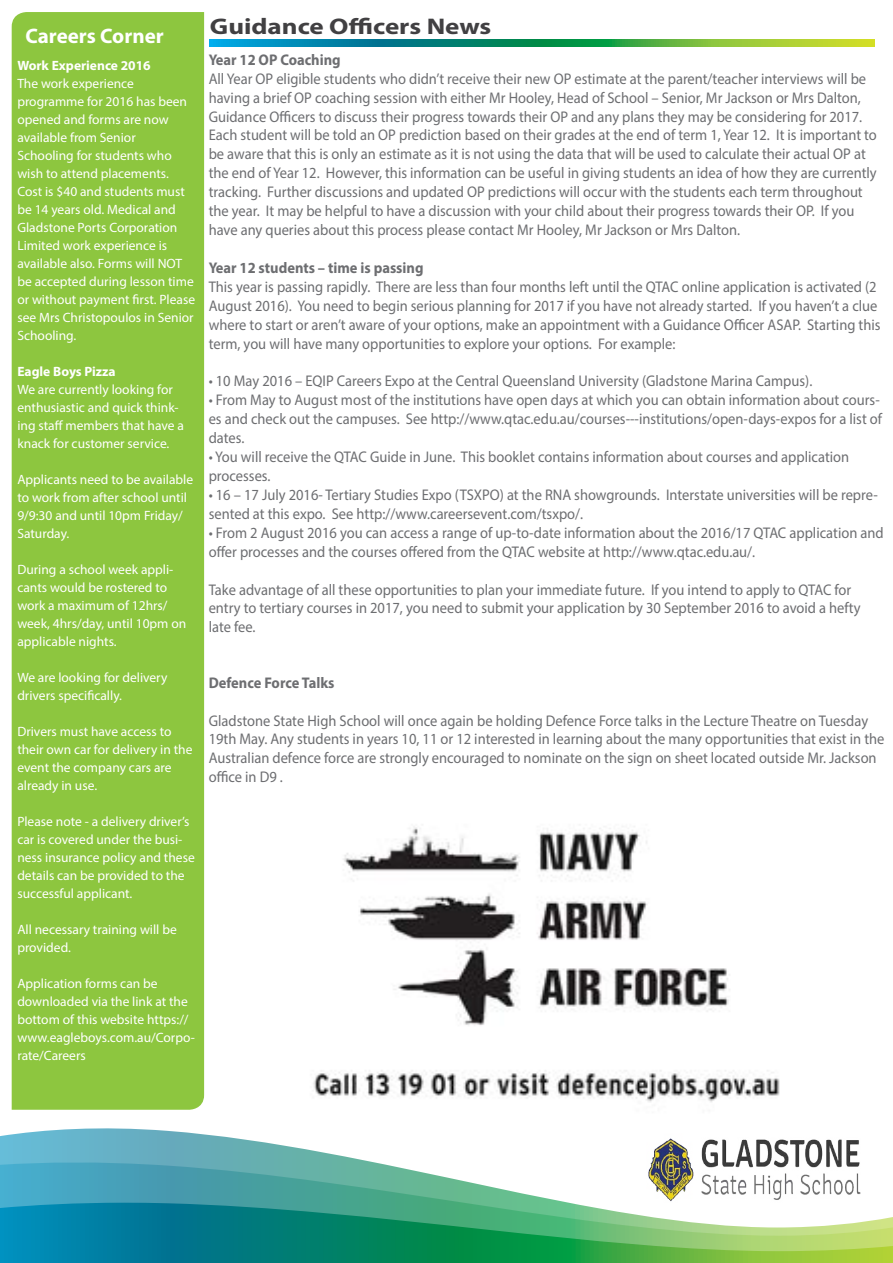
<style>
.page{position:relative;width:893px;height:1263px;background:#fff}
.page>*{position:absolute;margin:0;border:0;box-sizing:border-box;transform-origin:0 0}
.t1{font:700 22.65px "Myriad Pro";color:#414042;scale:1.19 1}
.t2{font:700 21px "Myriad Pro";color:#fff}
.t3{font:15.45px/18.9px "Myriad Pro";color:#6d6e71;scale:.94 1}
.t4{font:700 15.45px "Myriad Pro";color:#6d6e71;scale:.94 1}
.t5{font:13.5px/18px "Myriad Pro";color:#fff}
.t6{font:700 13.5px "Myriad Pro";color:#fff}
</style>
<div class="page">
<div style="left:12px;top:12px;width:192px;height:1098px;background:#8dc63f"></div>
<svg style="left:0;top:1128px;width:367px;height:33px"></svg>
<svg style="left:0;top:1161px;width:893px;height:102px"></svg>
<svg style="left:210px;top:40px;width:665px;height:7px;background:#38a067"></svg>
<img style="left:646px;top:1138px;width:214px;height:64px">
<img style="left:214px;top:826px;width:566px;height:306px">
<h2 class="t2" style="left:26px;top:22px;width:140px">Careers Corner</h2>
<p class="t6" style="left:17px;top:57px;width:135px">Work Experience 2016</p>
<p class="t5" style="left:17px;top:74px;width:179px">The work experience programme for 2016 has been opened and forms are now available from Senior<br>Schooling for students who wish to attend placements.<br>Cost is $40 and students must be 14 years old. Medical and<br>Gladstone Ports Corporation<br>Limited work experience is available also. Forms will NOT be accepted during lesson time or without payment first. Please see Mrs Christopoulos in Senior<br>Schooling.</p>
<p class="t6" style="left:17px;top:363px;width:100px">Eagle Boys Pizza</p>
<p class="t5" style="left:17px;top:380px;width:168px">We are currently looking for enthusiastic and quick think&shy;ing staff members that have a knack for customer service.</p>
<p class="t5" style="left:17px;top:470px;width:177px">Applicants need to be available to work from after school until<br>9/9:30 and until 10pm Friday/<br>Saturday.</p>
<p class="t5" style="left:17px;top:560px;width:170px">During a school week appli&shy;cants would be rostered to work a maximum of 12hrs/ week, 4hrs/day, until 10pm on applicable nights.</p>
<p class="t5" style="left:17px;top:668px;width:152px">We are looking for delivery drivers specifically.</p>
<p class="t5" style="left:17px;top:722px;width:177px">Drivers must have access to their own car for delivery in the event the company cars are already in use.</p>
<p class="t5" style="left:17px;top:812px;width:179px">Please note - a delivery driver’s car is covered under the busi&shy;ness insurance policy and these details can be provided to the successful applicant.</p>
<p class="t5" style="left:17px;top:920px;width:161px">All necessary training will be provided.</p>
<p class="t5" style="left:17px;top:974px;width:179px">Application forms can be downloaded via the link at the bottom of this website https:// www.eagleboys.com.au/Corpo&shy;rate/Careers</p>
<h1 class="t1" style="left:210px;top:12px;width:238px">Guidance Officers News</h1>
<p class="t4" style="left:209px;top:49px;width:142px">Year 12 OP Coaching</p>
<p class="t3" style="left:209px;top:69px;width:712px">All Year OP eligible students who didn’t receive their new OP estimate at the parent/teacher interviews will be having a brief OP coaching session with either Mr Hooley, Head of School – Senior, Mr Jackson or Mrs Dalton, Guidance Officers to discuss their progress towards their OP and any plans they may be considering for 2017.<br>Each student will be told an OP prediction based on their grades at the end of term 1, Year 12. It is important to be aware that this is only an estimate as it is not using the data that will be used to calculate their actual OP at the end of Year 12. However, this information can be useful in giving students an idea of how they are currently tracking. Further discussions and updated OP predictions will occur with the students each term throughout the year. It may be helpful to have a discussion with your child about their progress towards their OP. If you have any queries about this process please contact Mr Hooley, Mr Jackson or Mrs Dalton.</p>
<p class="t4" style="left:209px;top:258px;width:230px">Year 12 students – time is passing</p>
<p class="t3" style="left:209px;top:277px;width:716px">This year is passing rapidly. There are less than four months left until the QTAC online application is activated (2<br>August 2016). You need to begin serious planning for 2017 if you have not already started. If you haven’t a clue where to start or aren’t aware of your options, make an appointment with a Guidance Officer ASAP. Starting this term, you will have many opportunities to explore your options. For example:</p>
<p class="t3" style="left:209px;top:371px;width:644px">• 10 May 2016 – EQIP Careers Expo at the Central Queensland University (Gladstone Marina Campus).</p>
<p class="t3" style="left:209px;top:390px;width:718px">• From May to August most of the institutions have open days at which you can obtain information about cours&shy;es and check out the campuses. See http://www.qtac.edu.au/courses---institutions/open-days-expos for a list of dates.</p>
<p class="t3" style="left:209px;top:447px;width:683px">• You will receive the QTAC Guide in June. This booklet contains information about courses and application processes.</p>
<p class="t3" style="left:209px;top:485px;width:713px">• 16 – 17 July 2016- Tertiary Studies Expo (TSXPO) at the RNA showgrounds. Interstate universities will be repre&shy;sented at this expo. See http://www.careersevent.com/tsxpo/.</p>
<p class="t3" style="left:209px;top:523px;width:719px">• From 2 August 2016 you can access a range of up-to-date information about the 2016/17 QTAC application and offer processes and the courses offered from the QTAC website at http://www.qtac.edu.au/.</p>
<p class="t3" style="left:209px;top:580px;width:695px">Take advantage of all these opportunities to plan your immediate future. If you intend to apply to QTAC for entry to tertiary courses in 2017, you need to submit your application by 30 September 2016 to avoid a hefty late fee.</p>
<p class="t4" style="left:209px;top:672px;width:135px">Defence Force Talks</p>
<p class="t3" style="left:209px;top:711px;width:720px">Gladstone State High School will once again be holding Defence Force talks in the Lecture Theatre on Tuesday 19th May. Any students in years 10, 11 or 12 interested in learning about the many opportunities that exist in the Australian defence force are strongly encouraged to nominate on the sign on sheet located outside Mr. Jackson office in D9 .</p>
</div>
